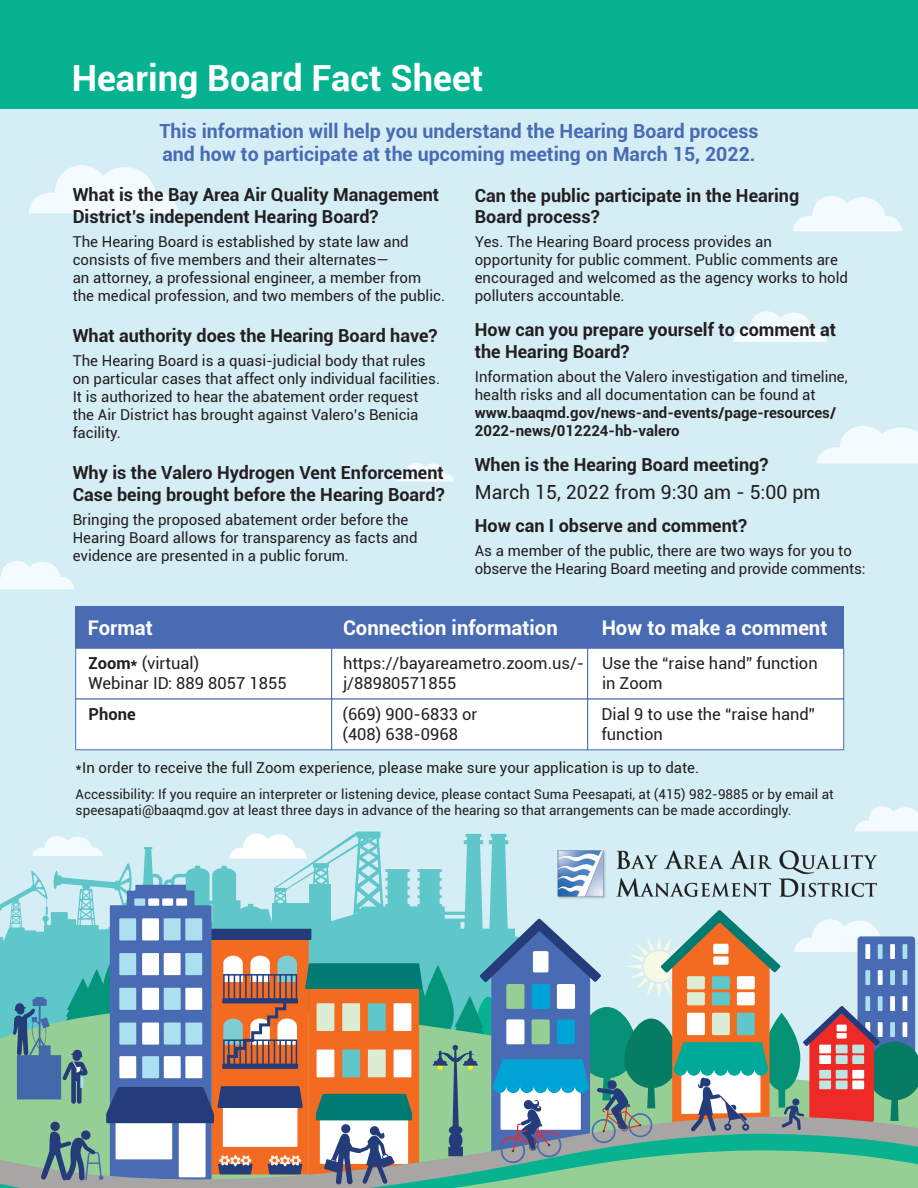
<style>
.page{position:relative;width:918px;height:1188px;background:#fff}
.page>*{position:absolute;margin:0;border:0;box-sizing:border-box;transform-origin:0 0}
.t1{font:700 36px "Roboto";color:#fff}
.t2{font:700 20.25px "Roboto";color:#fff}
.t3{font:700 19.5px/23.4px "Roboto";color:#496bb3}
.t4{font:19.5px "Roboto";color:#231f20}
.t5{font:700 18px/21.6px "Roboto";color:#231f20}
.t6{font:16.5px/19.8px "Roboto";color:#231f20}
.t7{font:700 16.5px "Roboto";color:#231f20}
.t8{font:15px/18px "Roboto";color:#231f20}
.t9{font:700 15px/18px "Roboto";color:#231f20}
.t10{font:13.5px/16.2px "Roboto";color:#231f20}
.s1{font-weight:700}
</style>
<div class="page">
<div style="left:0;top:109px;width:918px;height:1079px;background:#d5eef6"></div>
<svg style="left:29px;top:165px;width:149px;height:49px"></svg>
<svg style="left:793px;top:196px;width:109px;height:35px"></svg>
<svg style="left:395px;top:463px;width:59px;height:19px"></svg>
<svg style="left:816px;top:426px;width:102px;height:38px"></svg>
<svg style="left:0;top:561px;width:74px;height:28px"></svg>
<svg style="left:733px;top:311px;width:94px;height:31px"></svg>
<div style="left:0;top:0;width:918px;height:109px;background:#06b290"></div>
<svg style="left:0;top:806px;width:918px;height:382px"></svg>
<div style="left:792px;top:1098px;width:8px;height:8px;background:#243c7a;border-radius:50%"></div>
<img style="left:553px;top:846px;width:327px;height:57px">
<div style="left:76px;top:606px;width:256px;height:42px;background:#496bb3"></div>
<div style="left:332px;top:606px;width:256px;height:42px;background:#496bb3"></div>
<div style="left:588px;top:606px;width:256px;height:42px;background:#496bb3"></div>
<div style="left:75px;top:648px;width:257px;height:51px;background:#fff;border:1px solid #496bb3"></div>
<div style="left:331px;top:648px;width:257px;height:51px;background:#fff;border:1px solid #496bb3"></div>
<div style="left:587px;top:648px;width:257px;height:51px;background:#fff;border:1px solid #496bb3"></div>
<div style="left:75px;top:699px;width:257px;height:51px;background:#fff;border:1px solid #496bb3"></div>
<div style="left:331px;top:699px;width:257px;height:51px;background:#fff;border:1px solid #496bb3"></div>
<div style="left:587px;top:699px;width:257px;height:51px;background:#fff;border:1px solid #496bb3"></div>
<h1 class="t1" style="left:72px;top:52px;width:413px">Hearing Board Fact Sheet</h1>
<h3 class="t3" style="left:159px;top:118px;width:601px">This information will help you understand the Hearing Board process and how to participate at the upcoming meeting on March 15, 2022.</h3>
<p class="t5" style="left:73px;top:183px;width:368px">What is the Bay Area Air Quality Management<br>District’s independent Hearing Board?</p>
<p class="t8" style="left:73px;top:232px;width:374px">The Hearing Board is established by state law and consists of five members and their alternates—<br>an attorney, a professional engineer, a member from the medical profession, and two members of the public.</p>
<p class="t5" style="left:73px;top:324px;width:366px">What authority does the Hearing Board have?</p>
<p class="t8" style="left:73px;top:351px;width:369px">The Hearing Board is a quasi-judicial body that rules on particular cases that affect only individual facilities.<br>It is authorized to hear the abatement order request the Air District has brought against Valero’s Benicia facility.</p>
<p class="t5" style="left:73px;top:461px;width:373px">Why is the Valero Hydrogen Vent Enforcement<br>Case being brought before the Hearing Board?</p>
<p class="t8" style="left:73px;top:510px;width:346px">Bringing the proposed abatement order before the<br>Hearing Board allows for transparency as facts and evidence are presented in a public forum.</p>
<p class="t5" style="left:475px;top:184px;width:326px">Can the public participate in the Hearing<br>Board process?</p>
<p class="t8" style="left:475px;top:232px;width:375px">Yes. The Hearing Board process provides an opportunity for public comment. Public comments are encouraged and welcomed as the agency works to hold polluters accountable.</p>
<p class="t5" style="left:475px;top:318px;width:363px">How can you prepare yourself to comment at the Hearing Board?</p>
<p class="t8" style="left:475px;top:367px;width:374px">Information about the Valero investigation and timeline, health risks and all documentation can be found at</p>
<p class="t9" style="left:475px;top:403px;width:363px">www.baaqmd.gov/news-and-events/page-resources/<br>2022-news/012224-hb-valero</p>
<p class="t5" style="left:475px;top:453px;width:295px">When is the Hearing Board meeting?</p>
<h3 class="t4" style="left:475px;top:478px;width:347px">March 15, 2022 from 9:30 am - 5:00 pm</h3>
<p class="t5" style="left:475px;top:515px;width:274px">How can I observe and comment?</p>
<p class="t8" style="left:475px;top:542px;width:392px">As a member of the public, there are two ways for you to observe the Hearing Board meeting and provide comments:</p>
<h2 class="t2" style="left:88px;top:614px;width:67px">Format</h2>
<h2 class="t2" style="left:343px;top:614px;width:216px">Connection information</h2>
<h2 class="t2" style="left:602px;top:614px;width:227px">How to make a comment</h2>
<p class="t6" style="left:89px;top:653px;width:200px"><span class="s1">Zoom*</span> (virtual)<br>Webinar ID: 889 8057 1855</p>
<p class="t6" style="left:343px;top:653px;width:243px">https://bayareametro.zoom.us/- j/88980571855</p>
<p class="t6" style="left:602px;top:653px;width:217px">Use the “raise hand” function in Zoom</p>
<p class="t7" style="left:89px;top:703px;width:49px">Phone</p>
<p class="t6" style="left:343px;top:703px;width:136px">(669) 900-6833 or (408) 638-0968</p>
<p class="t6" style="left:601px;top:704px;width:215px">Dial 9 to use the “raise hand” function</p>
<p class="t8" style="left:76px;top:759px;width:625px">*In order to receive the full Zoom experience, please make sure your application is up to date.</p>
<p class="t10" style="left:76px;top:785px;width:760px">Accessibility: If you require an interpreter or listening device, please contact Suma Peesapati, at (415) 982-9885 or by email at speesapati@baaqmd.gov at least three days in advance of the hearing so that arrangements can be made accordingly.</p>
</div>
